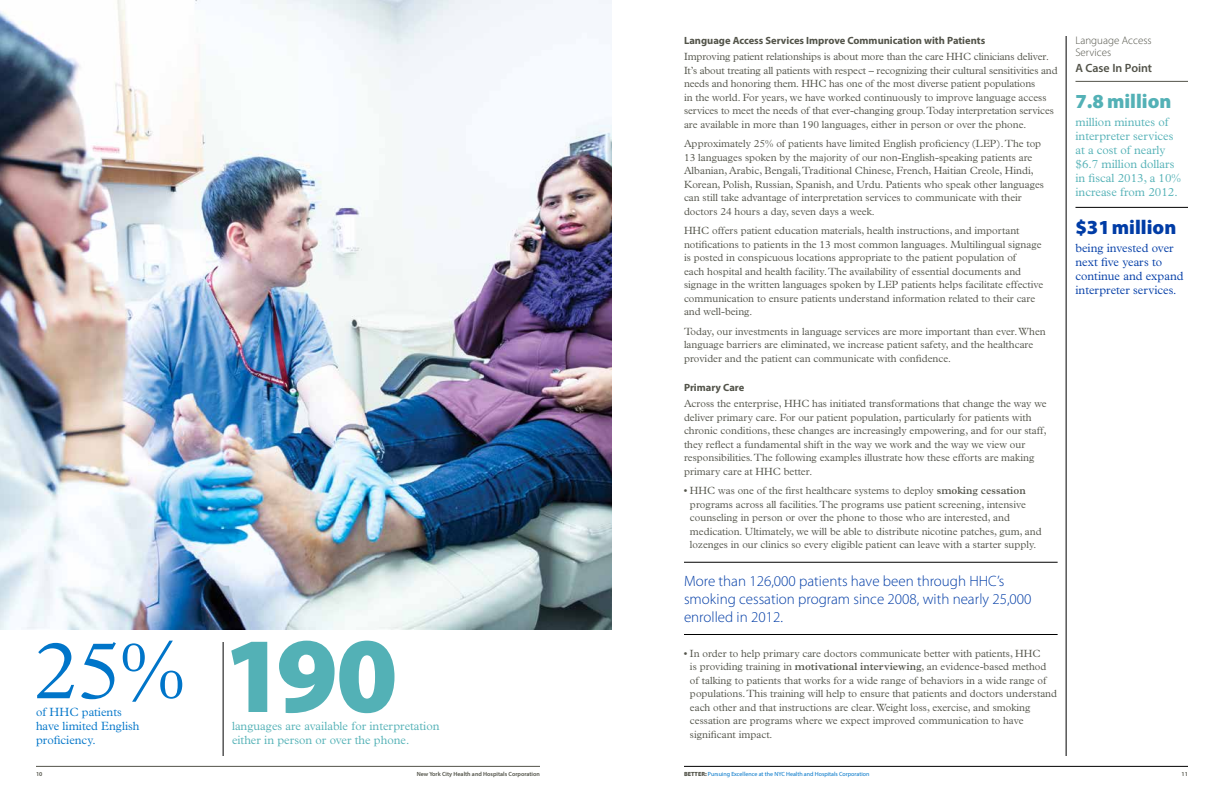
<style>
.page{position:relative;width:1224px;height:792px;background:#fff}
.page>*{position:absolute;margin:0;border:0;box-sizing:border-box;transform-origin:0 0}
.t1{font:900 108px "Myriad Pro";color:#53b1b6}
.t2{font:300 83px "Plantin";color:#0075c9}
.t3{font:900 20px "Myriad Pro";color:#53b1b6}
.t4{font:900 20px "Myriad Pro";color:#003ca6}
.t5{font:300 15px/18px "Myriad Pro";color:#003ca6}
.t6{font:300 12px/14px "Plantin";color:#53b1b6}
.t7{font:300 12px/14px "Plantin";color:#003ca6}
.t8{font:300 12px/14px "Plantin";color:#0075c9}
.t9{font:600 12px "Myriad Pro";color:#525349}
.t10{font:300 11px/12px "Myriad Pro";color:#525349}
.t11{font:300 10.5px/13.5px "Plantin";color:#525349}
.t12{font:700 10.5px "Myriad Pro";color:#525349}
.t13{font:6px "Myriad Pro";color:#0075c9}
.t14{font:600 6px "Myriad Pro";color:#525349}
.s1{font-weight:600}
.s2{font-weight:900;color:#525349}
</style>
<div class="page">
<hr style="left:684px;top:766px;width:504px;height:1px;background:#000">
<hr style="left:36px;top:766px;width:504px;height:1px;background:#525349">
<hr style="left:684px;top:562px;width:374px;height:1px;background:#000">
<hr style="left:684px;top:634px;width:374px;height:1px;background:#000">
<hr style="left:1066px;top:36px;width:1px;height:720px;background:#000">
<hr style="left:223px;top:642px;width:1px;height:114px;background:#000">
<img style="left:0;top:0;width:612px;height:630px">
<hr style="left:1076px;top:81px;width:112px;height:1px;background:#525349">
<hr style="left:1076px;top:207px;width:112px;height:1px;background:#000">
<h2 class="t2" style="left:33px;top:623px;width:154px">25%</h2>
<p class="t8" style="left:36px;top:705px;width:105px">of HHC patients have limited English proficiency.</p>
<h1 class="t1" style="left:223px;top:614px;width:176px">190</h1>
<p class="t6" style="left:232px;top:719px;width:209px">languages are available for interpretation either in person or over the phone.</p>
<p class="t12" style="left:684px;top:33px;width:303px">Language Access Services Improve Communication with Patients</p>
<p class="t11" style="left:684px;top:50px;width:375px">Improving patient relationships is about more than the care HHC clinicians deliver.<br>It’s about treating all patients with respect – recognizing their cultural sensitivities and needs and honoring them. HHC has one of the most diverse patient populations<br>in the world. For years, we have worked continuously to improve language access services to meet the needs of that ever-changing group. Today interpretation services are available in more than 190 languages, either in person or over the phone.</p>
<p class="t11" style="left:684px;top:137px;width:362px">Approximately 25% of patients have limited English proficiency (LEP). The top 13 languages spoken by the majority of our non-English-speaking patients are Albanian, Arabic, Bengali, Traditional Chinese, French, Haitian Creole, Hindi, Korean, Polish, Russian, Spanish, and Urdu. Patients who speak other languages can still take advantage of interpretation services to communicate with their doctors 24 hours a day, seven days a week.</p>
<p class="t11" style="left:684px;top:224px;width:361px">HHC offers patient education materials, health instructions, and important notifications to patients in the 13 most common languages. Multilingual signage is posted in conspicuous locations appropriate to the patient population of<br>each hospital and health facility. The availability of essential documents and signage in the written languages spoken by LEP patients helps facilitate effective communication to ensure patients understand information related to their care and well-being.</p>
<p class="t11" style="left:684px;top:325px;width:363px">Today, our investments in language services are more important than ever. When language barriers are eliminated, we increase patient safety, and the healthcare provider and the patient can communicate with confidence.</p>
<p class="t12" style="left:684px;top:381px;width:62px">Primary Care</p>
<p class="t11" style="left:684px;top:397px;width:364px">Across the enterprise, HHC has initiated transformations that change the way we deliver primary care. For our patient population, particularly for patients with chronic conditions, these changes are increasingly empowering, and for our staff, they reflect a fundamental shift in the way we work and the way we view our responsibilities. The following examples illustrate how these efforts are making primary care at HHC better.</p>
<p class="t11" style="left:690px;top:484px;width:353px;text-indent:-6px">• HHC was one of the first healthcare systems to deploy <span class="s1">smoking cessation </span>programs across all facilities. The programs use patient screening, intensive counseling in person or over the phone to those who are interested, and medication. Ultimately, we will be able to distribute nicotine patches, gum, and lozenges in our clinics so every eligible patient can leave with a starter supply.</p>
<h3 class="t5" style="left:684px;top:572px;width:349px">More than 126,000 patients have been through HHC’s smoking cessation program since 2008, with nearly 25,000 enrolled in 2012.</h3>
<p class="t11" style="left:690px;top:647px;width:369px;text-indent:-6px">• In order to help primary care doctors communicate better with patients, HHC<br>is providing training in <span class="s1">motivational interviewing</span>, an evidence-based method of talking to patients that works for a wide range of behaviors in a wide range of populations. This training will help to ensure that patients and doctors understand each other and that instructions are clear. Weight loss, exercise, and smoking cessation are programs where we expect improved communication to have significant impact.</p>
<p class="t10" style="left:1076px;top:34px;width:78px">Language Access<br>Services</p>
<p class="t9" style="left:1076px;top:61px;width:78px">A Case In Point</p>
<h3 class="t3" style="left:1076px;top:90px;width:98px">7.8 million</h3>
<p class="t6" style="left:1076px;top:115px;width:107px">million minutes of interpreter services at a cost of nearly $6.7 million dollars in fiscal 2013, a 10% increase from 2012.</p>
<h3 class="t4" style="left:1076px;top:216px;width:102px">$31 million</h3>
<p class="t7" style="left:1076px;top:241px;width:110px">being invested over next five years to continue and expand interpreter services.</p>
<p class="t14" style="left:36px;top:770px;width:8px">10</p>
<p class="t14" style="left:417px;top:770px;width:125px">New York City Health and Hospitals Corporation</p>
<p class="t13" style="left:684px;top:770px;width:187px"><span class="s2">BETTER:</span> Pursuing Excellence at the NYC Health and Hospitals Corporation</p>
<p class="t14" style="left:1182px;top:770px;width:8px">11</p>
</div>
